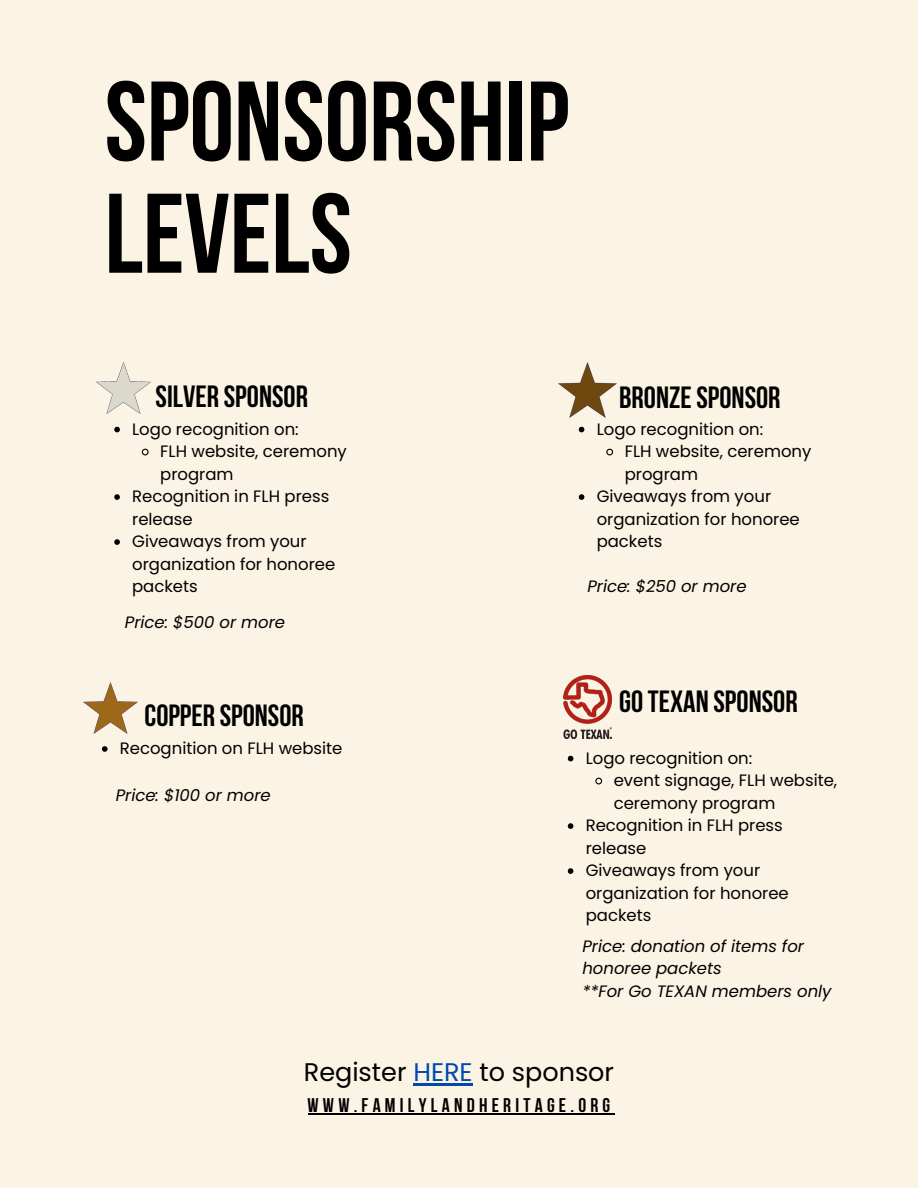
<style>
.page{position:relative;width:918px;height:1188px;background:#fbf3e4}
.page>*{position:absolute;margin:0;border:0;box-sizing:border-box;transform-origin:0 0}
.t1{font:700 112.95px/112.2px "Bebas Neue";color:#000}
.t2{font:700 30.6px "Bebas Neue";color:#000}
.t3{font:25.5px "Poppins";color:#000}
.t4{font:700 19.8px "Bebas Neue";letter-spacing:.215em;color:#000}
.t5{font:16.5px/22.5px "Poppins";color:#000}
.t6{font:italic 16.5px/22.5px "Poppins";color:#000}
.s1{color:#004aad}
</style>
<div class="page">
<img style="left:563px;top:675px;width:49px;height:63px">
<img style="left:83px;top:682px;width:54px;height:51px">
<img style="left:96px;top:362px;width:54px;height:52px">
<img style="left:559px;top:362px;width:57px;height:55px">
<hr style="left:308px;top:1113px;width:307px;height:1px;background:#000">
<svg style="left:114px;top:427px;width:6px;height:5px"></svg>
<svg style="left:141px;top:448px;width:8px;height:8px"></svg>
<svg style="left:114px;top:494px;width:6px;height:6px"></svg>
<svg style="left:114px;top:539px;width:6px;height:6px"></svg>
<svg style="left:579px;top:427px;width:5px;height:5px"></svg>
<svg style="left:606px;top:448px;width:8px;height:8px"></svg>
<svg style="left:579px;top:494px;width:5px;height:6px"></svg>
<svg style="left:102px;top:746px;width:6px;height:6px"></svg>
<svg style="left:568px;top:756px;width:5px;height:5px"></svg>
<svg style="left:595px;top:777px;width:8px;height:8px"></svg>
<svg style="left:568px;top:823px;width:5px;height:6px"></svg>
<svg style="left:568px;top:868px;width:5px;height:6px"></svg>
<hr style="left:413px;top:1084px;width:60px;height:2px;background:#004aad">
<p class="t1" style="left:105px;top:76px;width:466px">SPONSORSHIP<br>LEVELS</p>
<p class="t2" style="left:156px;top:384px;width:154px">SILVER SPONSOR</p>
<h2 class="t2" style="left:619px;top:385px;width:163px">BRONZESPONSOR</h2>
<p class="t5" style="left:132px;top:418px;width:168px">Logo recognition on:</p>
<p class="t5" style="left:160px;top:440px;width:188px">FLH website, ceremony program</p>
<p class="t5" style="left:132px;top:485px;width:199px">Recognition in FLH press release</p>
<p class="t5" style="left:132px;top:530px;width:205px">Giveaways from your organization for honoree packets</p>
<p class="t6" style="left:125px;top:611px;width:162px">Price: $500 or more</p>
<h3 class="t5" style="left:597px;top:418px;width:168px">Logo recognition on:</h3>
<p class="t5" style="left:625px;top:440px;width:188px">FLH website, ceremony program</p>
<p class="t5" style="left:597px;top:485px;width:205px">Giveaways from your organization for honoree packets</p>
<p class="t6" style="left:587px;top:575px;width:161px">Price: $250 or more</p>
<p class="t2" style="left:145px;top:703px;width:161px">COPPER SPONSOR</p>
<h2 class="t5" style="left:120px;top:737px;width:224px">Recognition on FLH website</h2>
<p class="t6" style="left:116px;top:784px;width:157px">Price: $100 or more</p>
<p class="t2" style="left:619px;top:689px;width:180px">GOTEXAN SPONSOR</p>
<p class="t5" style="left:586px;top:747px;width:168px">Logo recognition on:</p>
<p class="t5" style="left:614px;top:769px;width:225px">event signage, FLH website, ceremony program</p>
<p class="t5" style="left:586px;top:814px;width:199px">Recognition in FLH press release</p>
<p class="t5" style="left:586px;top:859px;width:205px">Giveaways from your organization for honoree packets</p>
<p class="t6" style="left:582px;top:935px;width:223px">Price: donation of items for honoree packets</p>
<h4 class="t6" style="left:582px;top:980px;width:251px">**For Go TEXAN members only</h4>
<h5 class="t3" style="left:304px;top:1054px;width:312px">Register <span class="s1">HERE</span> to sponsor</h5>
<p class="t4" style="left:308px;top:1097px;width:304px">WWW.FAMILYLANDHERITAGE.ORG</p>
</div>
